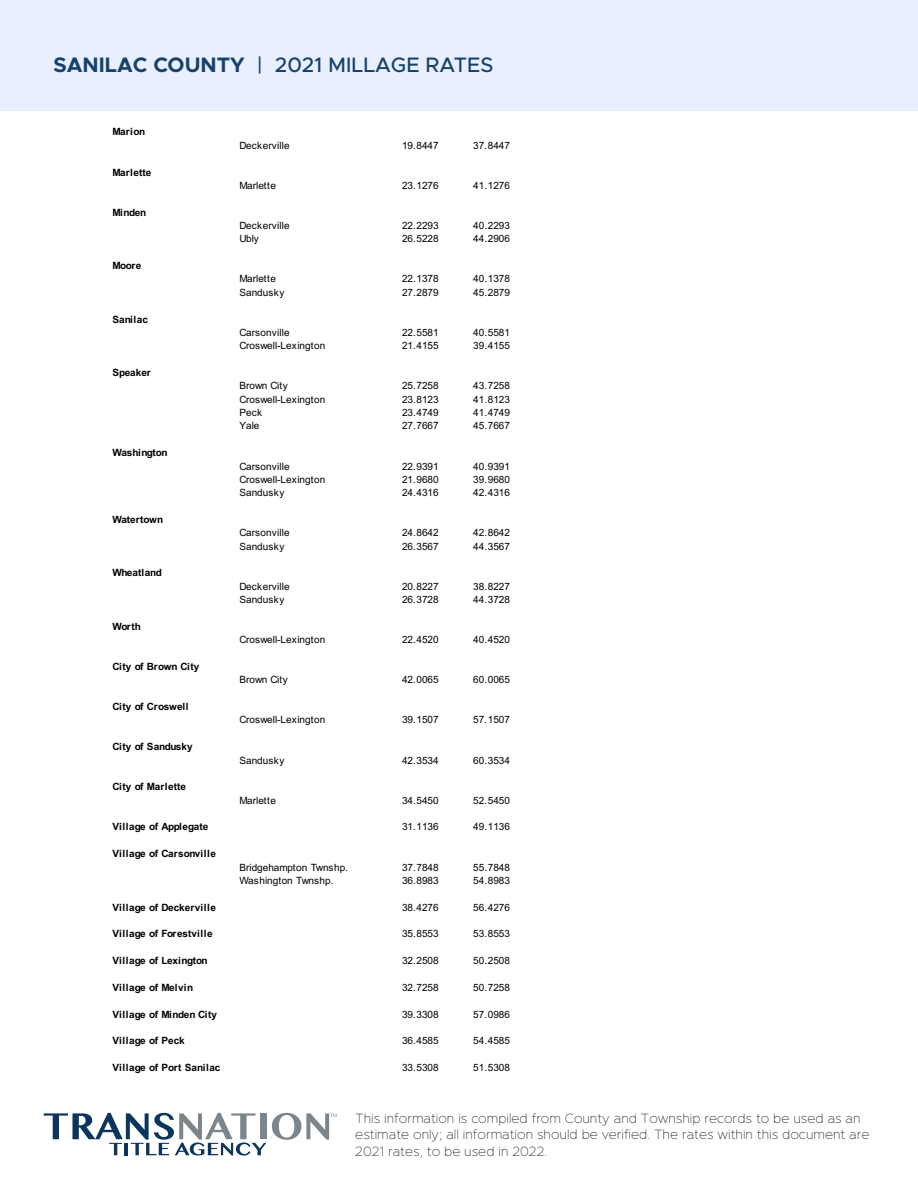
<style>
.page{position:relative;width:918px;height:1188px;background:#fff}
.page>*{position:absolute;margin:0;border:0;box-sizing:border-box;transform-origin:0 0}
.t1{font:500 21px "Metropolis";color:#16416b}
.t2{font:100 13.5px/16.2px "Metropolis";color:#231f20}
.t3{font:10.05px "Arial";color:#000}
.t4{font:700 10.05px "Arial";color:#000}
.t5{font:700 10.05px "Arial";letter-spacing:-.055em;color:#000}
.s1{font-weight:700}
</style>
<div class="page">
<div style="left:0;top:0;width:918px;height:110px;background:#e8efff"></div>
<div style="left:260px;top:1113px;width:7px;height:26px;background:#7c858c"></div>
<svg style="left:44px;top:1113px;width:222px;height:43px"></svg>
<svg style="left:272px;top:1113px;width:64px;height:27px"></svg>
<p class="t1" style="left:54px;top:51px;width:441px"><span class="s1">SANILAC COUNTY</span> | 2021 MILLAGE RATES</p>
<p class="t4" style="left:112px;top:125px;width:34px">Marion</p>
<p class="t4" style="left:112px;top:165px;width:41px">Marlette</p>
<p class="t4" style="left:112px;top:205px;width:35px">Minden</p>
<p class="t4" style="left:112px;top:258px;width:30px">Moore</p>
<p class="t4" style="left:112px;top:312px;width:37px">Sanilac</p>
<p class="t4" style="left:112px;top:365px;width:40px">Speaker</p>
<p class="t5" style="left:112px;top:446px;width:57px">Washington</p>
<p class="t4" style="left:112px;top:512px;width:52px">Watertown</p>
<p class="t4" style="left:112px;top:566px;width:51px">Wheatland</p>
<p class="t4" style="left:112px;top:619px;width:30px">Worth</p>
<p class="t4" style="left:112px;top:659px;width:88px">City of Brown City</p>
<p class="t4" style="left:112px;top:700px;width:78px">City of Croswell</p>
<p class="t4" style="left:112px;top:740px;width:82px">City of Sandusky</p>
<p class="t4" style="left:112px;top:780px;width:75px">City of Marlette</p>
<p class="t3" style="left:239px;top:138px;width:52px">Deckerville</p>
<p class="t3" style="left:402px;top:138px;width:38px">19.8447</p>
<p class="t3" style="left:473px;top:138px;width:38px">37.8447</p>
<p class="t3" style="left:239px;top:178px;width:38px">Marlette</p>
<p class="t3" style="left:402px;top:178px;width:38px">23.1276</p>
<p class="t3" style="left:473px;top:178px;width:38px">41.1276</p>
<p class="t3" style="left:239px;top:219px;width:52px">Deckerville</p>
<p class="t3" style="left:402px;top:219px;width:38px">22.2293</p>
<p class="t3" style="left:473px;top:219px;width:38px">40.2293</p>
<p class="t3" style="left:239px;top:232px;width:21px">Ubly</p>
<p class="t3" style="left:402px;top:232px;width:38px">26.5228</p>
<p class="t3" style="left:473px;top:232px;width:38px">44.2906</p>
<p class="t3" style="left:239px;top:272px;width:38px">Marlette</p>
<p class="t3" style="left:402px;top:272px;width:38px">22.1378</p>
<p class="t3" style="left:473px;top:272px;width:38px">40.1378</p>
<p class="t3" style="left:239px;top:285px;width:47px">Sandusky</p>
<p class="t3" style="left:402px;top:285px;width:38px">27.2879</p>
<p class="t3" style="left:473px;top:285px;width:38px">45.2879</p>
<p class="t3" style="left:239px;top:325px;width:52px">Carsonville</p>
<p class="t3" style="left:402px;top:325px;width:38px">22.5581</p>
<p class="t3" style="left:473px;top:325px;width:38px">40.5581</p>
<p class="t3" style="left:239px;top:339px;width:87px">Croswell-Lexington</p>
<p class="t3" style="left:402px;top:339px;width:38px">21.4155</p>
<p class="t3" style="left:473px;top:339px;width:38px">39.4155</p>
<p class="t3" style="left:239px;top:379px;width:50px">Brown City</p>
<p class="t3" style="left:402px;top:379px;width:38px">25.7258</p>
<p class="t3" style="left:473px;top:379px;width:38px">43.7258</p>
<p class="t3" style="left:239px;top:392px;width:87px">Croswell-Lexington</p>
<p class="t3" style="left:402px;top:392px;width:38px">23.8123</p>
<p class="t3" style="left:473px;top:392px;width:38px">41.8123</p>
<p class="t3" style="left:239px;top:406px;width:24px">Peck</p>
<p class="t3" style="left:402px;top:406px;width:38px">23.4749</p>
<p class="t3" style="left:473px;top:406px;width:38px">41.4749</p>
<p class="t3" style="left:239px;top:419px;width:22px">Yale</p>
<p class="t3" style="left:402px;top:419px;width:38px">27.7667</p>
<p class="t3" style="left:473px;top:419px;width:38px">45.7667</p>
<p class="t3" style="left:239px;top:459px;width:52px">Carsonville</p>
<p class="t3" style="left:402px;top:459px;width:38px">22.9391</p>
<p class="t3" style="left:473px;top:459px;width:38px">40.9391</p>
<p class="t3" style="left:239px;top:472px;width:87px">Croswell-Lexington</p>
<p class="t3" style="left:402px;top:472px;width:38px">21.9680</p>
<p class="t3" style="left:473px;top:472px;width:38px">39.9680</p>
<p class="t3" style="left:239px;top:486px;width:47px">Sandusky</p>
<p class="t3" style="left:402px;top:486px;width:38px">24.4316</p>
<p class="t3" style="left:473px;top:486px;width:38px">42.4316</p>
<p class="t3" style="left:239px;top:526px;width:52px">Carsonville</p>
<p class="t3" style="left:402px;top:526px;width:38px">24.8642</p>
<p class="t3" style="left:473px;top:526px;width:38px">42.8642</p>
<p class="t3" style="left:239px;top:539px;width:47px">Sandusky</p>
<p class="t3" style="left:402px;top:539px;width:38px">26.3567</p>
<p class="t3" style="left:473px;top:539px;width:38px">44.3567</p>
<p class="t3" style="left:239px;top:579px;width:52px">Deckerville</p>
<p class="t3" style="left:402px;top:579px;width:38px">20.8227</p>
<p class="t3" style="left:473px;top:579px;width:38px">38.8227</p>
<p class="t3" style="left:239px;top:593px;width:47px">Sandusky</p>
<p class="t3" style="left:402px;top:593px;width:38px">26.3728</p>
<p class="t3" style="left:473px;top:593px;width:38px">44.3728</p>
<p class="t3" style="left:239px;top:633px;width:87px">Croswell-Lexington</p>
<p class="t3" style="left:402px;top:633px;width:38px">22.4520</p>
<p class="t3" style="left:473px;top:633px;width:38px">40.4520</p>
<p class="t3" style="left:239px;top:673px;width:50px">Brown City</p>
<p class="t3" style="left:402px;top:673px;width:38px">42.0065</p>
<p class="t3" style="left:473px;top:673px;width:38px">60.0065</p>
<p class="t3" style="left:239px;top:713px;width:87px">Croswell-Lexington</p>
<p class="t3" style="left:402px;top:713px;width:38px">39.1507</p>
<p class="t3" style="left:473px;top:713px;width:38px">57.1507</p>
<p class="t3" style="left:239px;top:753px;width:47px">Sandusky</p>
<p class="t3" style="left:402px;top:753px;width:38px">42.3534</p>
<p class="t3" style="left:473px;top:753px;width:38px">60.3534</p>
<p class="t3" style="left:239px;top:793px;width:38px">Marlette</p>
<p class="t3" style="left:402px;top:793px;width:38px">34.5450</p>
<p class="t3" style="left:473px;top:793px;width:38px">52.5450</p>
<p class="t4" style="left:112px;top:820px;width:97px">Village of Applegate</p>
<p class="t3" style="left:402px;top:820px;width:38px">31.1136</p>
<p class="t3" style="left:473px;top:820px;width:38px">49.1136</p>
<p class="t4" style="left:112px;top:847px;width:105px">Village of Carsonville</p>
<p class="t3" style="left:239px;top:860px;width:110px">Bridgehampton Twnshp.</p>
<p class="t3" style="left:402px;top:860px;width:38px">37.7848</p>
<p class="t3" style="left:473px;top:860px;width:38px">55.7848</p>
<p class="t3" style="left:239px;top:873px;width:96px">Washington Twnshp.</p>
<p class="t3" style="left:402px;top:873px;width:38px">36.8983</p>
<p class="t3" style="left:473px;top:873px;width:38px">54.8983</p>
<p class="t4" style="left:112px;top:900px;width:105px">Village of Deckerville</p>
<p class="t3" style="left:402px;top:900px;width:38px">38.4276</p>
<p class="t3" style="left:473px;top:900px;width:38px">56.4276</p>
<p class="t4" style="left:112px;top:927px;width:102px">Village of Forestville</p>
<p class="t3" style="left:402px;top:927px;width:38px">35.8553</p>
<p class="t3" style="left:473px;top:927px;width:38px">53.8553</p>
<p class="t4" style="left:112px;top:953px;width:97px">Village of Lexington</p>
<p class="t3" style="left:402px;top:954px;width:38px">32.2508</p>
<p class="t3" style="left:473px;top:954px;width:38px">50.2508</p>
<p class="t4" style="left:112px;top:980px;width:82px">Village of Melvin</p>
<p class="t3" style="left:402px;top:980px;width:38px">32.7258</p>
<p class="t3" style="left:473px;top:980px;width:38px">50.7258</p>
<p class="t4" style="left:112px;top:1007px;width:106px">Village of Minden City</p>
<p class="t3" style="left:402px;top:1007px;width:38px">39.3308</p>
<p class="t3" style="left:473px;top:1007px;width:38px">57.0986</p>
<p class="t4" style="left:112px;top:1034px;width:74px">Village of Peck</p>
<p class="t3" style="left:402px;top:1034px;width:38px">36.4585</p>
<p class="t3" style="left:473px;top:1034px;width:38px">54.4585</p>
<p class="t4" style="left:112px;top:1060px;width:110px">Village of Port Sanilac</p>
<p class="t3" style="left:402px;top:1061px;width:38px">33.5308</p>
<p class="t3" style="left:473px;top:1061px;width:38px">51.5308</p>
<p class="t2" style="left:355px;top:1110px;width:516px">This information is compiled from County and Township records to be used as an estimate only; all information should be verified. The rates within this document are<br>2021 rates, to be used in 2022.</p>
</div>
